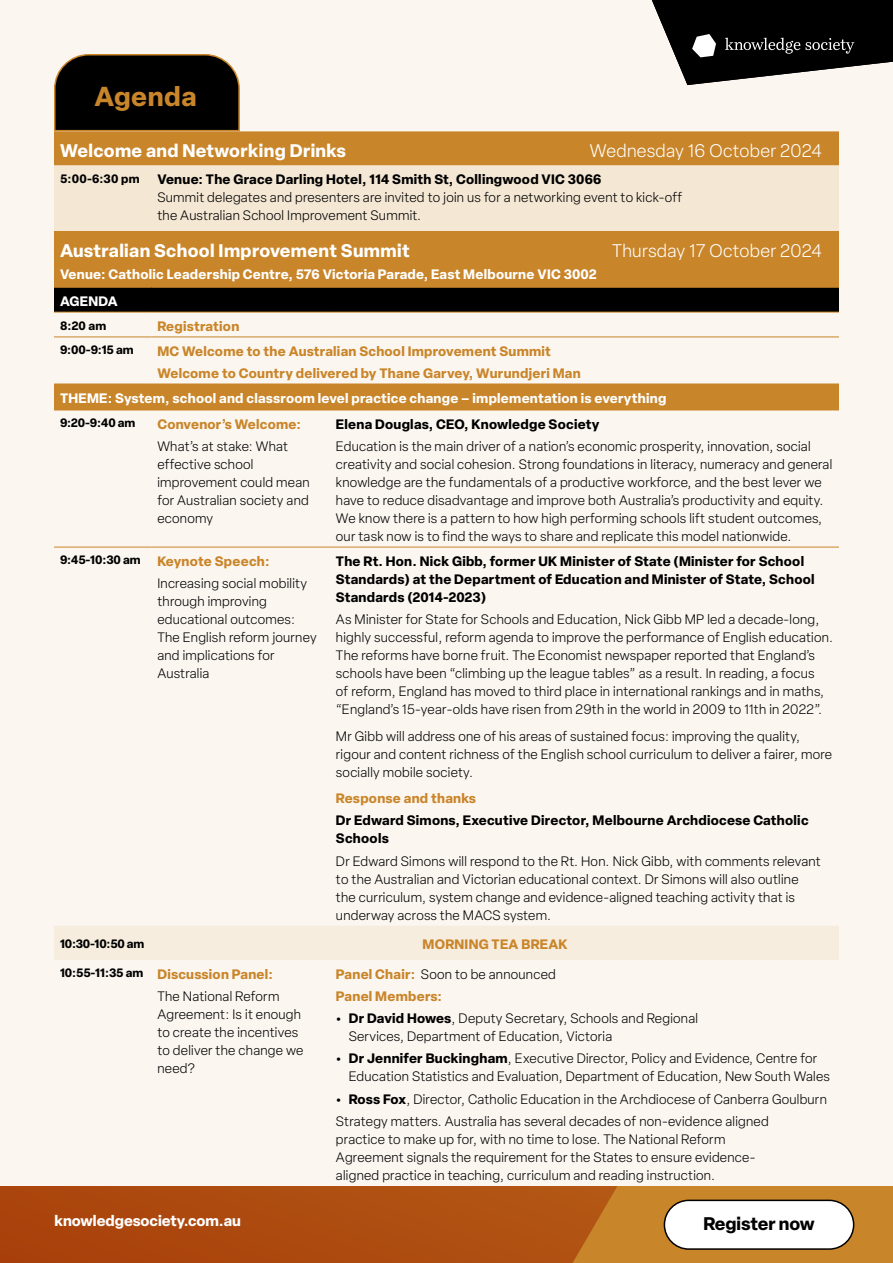
<style>
.page{position:relative;width:893px;height:1263px;background:#fff}
.page>*{position:absolute;margin:0;border:0;box-sizing:border-box;transform-origin:0 0}
.t1{font:700 27px "Elza";letter-spacing:.02em;color:#c98529}
.t2{font:700 18px "Elza";letter-spacing:.02em;color:#fff}
.t3{font:300 18px "Elza";letter-spacing:.02em;color:#fff}
.t4{font:700 18px "Elza";color:#000}
.t5{font:700 15px "Elza";color:#fff}
.t6{font:300 13.5px/18px "Elza";letter-spacing:.02em;color:#000}
.t7{font:700 13.5px/18px "Elza";letter-spacing:.02em;color:#000}
.t8{font:700 13.5px/22.2px "Elza";letter-spacing:.02em;color:#c98529}
.t9{font:700 13.5px/27.3px "Elza";letter-spacing:.02em;color:#fff}
.t10{font:700 12px "Elza";color:#000}
.s1{font-weight:700;font-size:12px}
.s2{font-weight:700;color:#c98529}
.s3{font-weight:300;color:#000}
.s4{font-weight:700}
</style>
<div class="page">
<div style="left:0;top:0;width:893px;height:1186px;background:#fbf6f0"></div>
<svg style="left:652px;top:0;width:241px;height:85px"></svg>
<div style="left:0;top:1186px;width:893px;height:77px;background:#c98529"></div>
<svg style="left:0;top:1186px;width:617px;height:77px;background:#ae4d10"></svg>
<div style="left:664px;top:1200px;width:190px;height:49px;background:#fff;border-radius:24px"></div>
<div style="left:664px;top:1199px;width:190px;height:51px;border:2px solid #000;border-radius:24px"></div>
<svg style="left:54px;top:131px;width:785px;height:279px;fill:#c98529"></svg>
<div style="left:54px;top:165px;width:785px;height:66px;background:#f4e7d4"></div>
<div style="left:54px;top:287px;width:785px;height:25px;background:#000"></div>
<div style="left:54px;top:926px;width:785px;height:34px;background:#f7eddf"></div>
<hr style="left:54px;top:287px;width:97px;height:1px;background:#c98529">
<hr style="left:151px;top:287px;width:179px;height:1px;background:#c98529">
<hr style="left:330px;top:287px;width:509px;height:1px;background:#c98529">
<hr style="left:54px;top:312px;width:97px;height:1px;background:#c98529">
<hr style="left:151px;top:312px;width:179px;height:1px;background:#c98529">
<hr style="left:330px;top:312px;width:509px;height:1px;background:#c98529">
<hr style="left:54px;top:337px;width:97px;height:1px;background:#c98529">
<hr style="left:151px;top:337px;width:179px;height:1px;background:#c98529">
<hr style="left:330px;top:337px;width:509px;height:1px;background:#c98529">
<hr style="left:54px;top:384px;width:97px;height:1px;background:#c98529">
<hr style="left:151px;top:384px;width:179px;height:1px;background:#c98529">
<hr style="left:330px;top:384px;width:509px;height:1px;background:#c98529">
<hr style="left:54px;top:410px;width:97px;height:1px;background:#c98529">
<hr style="left:151px;top:410px;width:179px;height:1px;background:#c98529">
<hr style="left:330px;top:410px;width:509px;height:1px;background:#c98529">
<hr style="left:54px;top:547px;width:97px;height:1px;background:#c98529">
<hr style="left:151px;top:547px;width:179px;height:1px;background:#c98529">
<hr style="left:330px;top:547px;width:509px;height:1px;background:#c98529">
<svg style="left:54px;top:54px;width:187px;height:78px;background:#16120d"></svg>
<h1 class="t1" style="left:94px;top:77px;width:104px">Agenda</h1>
<h2 class="t2" style="left:60px;top:138px;width:288px">Welcome and Networking Drinks</h2>
<h2 class="t3" style="left:590px;top:139px;width:234px">Wednesday 16 October 2024</h2>
<p class="t10" style="left:60px;top:170px;width:81px">5:00-6:30 pm</p>
<p class="t7" style="left:157px;top:170px;width:446px">Venue: The Grace Darling Hotel, 114 Smith St, Collingwood VIC 3066</p>
<p class="t6" style="left:157px;top:189px;width:526px">Summit delegates and presenters are invited to join us for a networking event to kick-off the Australian School Improvement Summit.</p>
<h2 class="t2" style="left:60px;top:237px;width:351px">Australian School Improvement Summit</h2>
<h2 class="t3" style="left:612px;top:239px;width:211px">Thursday 17 October 2024</h2>
<p class="t9" style="left:60px;top:260px;width:538px">Venue: Catholic Leadership Centre, 576 Victoria Parade, East Melbourne VIC 3002<br>AGENDA</p>
<p class="t10" style="left:60px;top:317px;width:48px">8:20 am</p>
<p class="t8" style="left:157px;top:315px;width:83px">Registration</p>
<p class="t10" style="left:60px;top:341px;width:75px">9:00-9:15 am</p>
<p class="t8" style="left:157px;top:339px;width:425px">MC Welcome to the Australian School Improvement Summit<br>Welcome to Country delivered by Thane Garvey, Wurundjeri Man</p>
<p class="t9" style="left:60px;top:384px;width:608px">THEME: System, school and classroom level practice change – implementation is everything</p>
<p class="t10" style="left:60px;top:414px;width:77px">9:20-9:40 am</p>
<p class="t8" style="left:157px;top:413px;width:145px">Convenor’s Welcome:</p>
<p class="t6" style="left:157px;top:437px;width:154px">What’s at stake: What effective school improvement could mean for Australian society and economy</p>
<p class="t7" style="left:336px;top:415px;width:265px">Elena Douglas, CEO, Knowledge Society</p>
<p class="t6" style="left:336px;top:437px;width:498px">Education is the main driver of a nation’s economic prosperity, innovation, social creativity and social cohesion. Strong foundations in literacy, numeracy and general knowledge are the fundamentals of a productive workforce, and the best lever we have to reduce disadvantage and improve both Australia’s productivity and equity.<br>We know there is a pattern to how high performing schools lift student outcomes, our task now is to find the ways to share and replicate this model nationwide.</p>
<p class="t6" style="left:157px;top:550px;width:151px;line-height:22.2px;text-indent:-97px"><span class="s1">9:45-10:30 am</span> <span class="s2">Keynote Speech:<br></span>Increasing social mobility</p>
<p class="t6" style="left:157px;top:592px;width:161px">through improving educational outcomes:<br>The English reform journey and implications for<br>Australia</p>
<p class="t7" style="left:336px;top:552px;width:480px">The Rt. Hon. Nick Gibb, former UK Minister of State (Minister for School<br>Standards) at the Department of Education and Minister of State, School<br>Standards (2014-2023)</p>
<p class="t6" style="left:336px;top:610px;width:498px">As Minister for State for Schools and Education, Nick Gibb MP led a decade-long, highly successful, reform agenda to improve the performance of English education.<br>The reforms have borne fruit. The Economist newspaper reported that England’s schools have been “climbing up the league tables” as a result. In reading, a focus<br>of reform, England has moved to third place in international rankings and in maths, “England’s 15-year-olds have risen from 29th in the world in 2009 to 11th in 2022”.</p>
<p class="t6" style="left:336px;top:727px;width:498px">Mr Gibb will address one of his areas of sustained focus: improving the quality, rigour and content richness of the English school curriculum to deliver a fairer, more socially mobile society.</p>
<p class="t8" style="left:336px;top:787px;width:142px">Response and thanks</p>
<p class="t7" style="left:336px;top:811px;width:474px">Dr Edward Simons, Executive Director, Melbourne Archdiocese Catholic<br>Schools</p>
<p class="t6" style="left:336px;top:852px;width:486px">Dr Edward Simons will respond to the Rt. Hon. Nick Gibb, with comments relevant to the Australian and Victorian educational context. Dr Simons will also outline the curriculum, system change and evidence-aligned teaching activity that is underway across the MACS system.</p>
<p class="t10" style="left:60px;top:935px;width:86px">10:30-10:50 am</p>
<p class="t8" style="left:423px;top:933px;width:147px">MORNING TEA BREAK</p>
<p class="t6" style="left:157px;top:963px;width:124px;line-height:22.2px;text-indent:-97px"><span class="s1">10:55-11:35 am</span> <span class="s2">Discussion Panel:<br></span>The National Reform</p>
<p class="t6" style="left:157px;top:1005px;width:148px">Agreement: Is it enough to create the incentives to deliver the change we need?</p>
<p class="t8" style="left:336px;top:962px;width:221px">Panel Chair: <span class="s3">Soon to be announced<br></span>Panel Members:</p>
<p class="t6" style="left:349px;top:1009px;width:351px;text-indent:-13px"><span class="s4">• Dr David Howes</span>, Deputy Secretary, Schools and Regional<br>Services, Department of Education, Victoria</p>
<p class="t6" style="left:349px;top:1049px;width:483px;text-indent:-13px"><span class="s4">• Dr Jennifer Buckingham</span>, Executive Director, Policy and Evidence, Centre for<br>Education Statistics and Evaluation, Department of Education, New South Wales</p>
<p class="t6" style="left:336px;top:1088px;width:492px;line-height:22.2px"><span class="s4">• Ross Fox</span>, Director, Catholic Education in the Archdiocese of Canberra Goulburn<br>Strategy matters. Australia has several decades of non-evidence aligned</p>
<p class="t6" style="left:336px;top:1130px;width:421px">practice to make up for, with no time to lose. The National Reform<br>Agreement signals the requirement for the States to ensure evidence&shy;aligned practice in teaching, curriculum and reading instruction.</p>
<p class="t5" style="left:55px;top:1210px;width:188px">knowledgesociety.com.au</p>
<h2 class="t4" style="left:703px;top:1211px;width:113px">Register now</h2>
</div>
